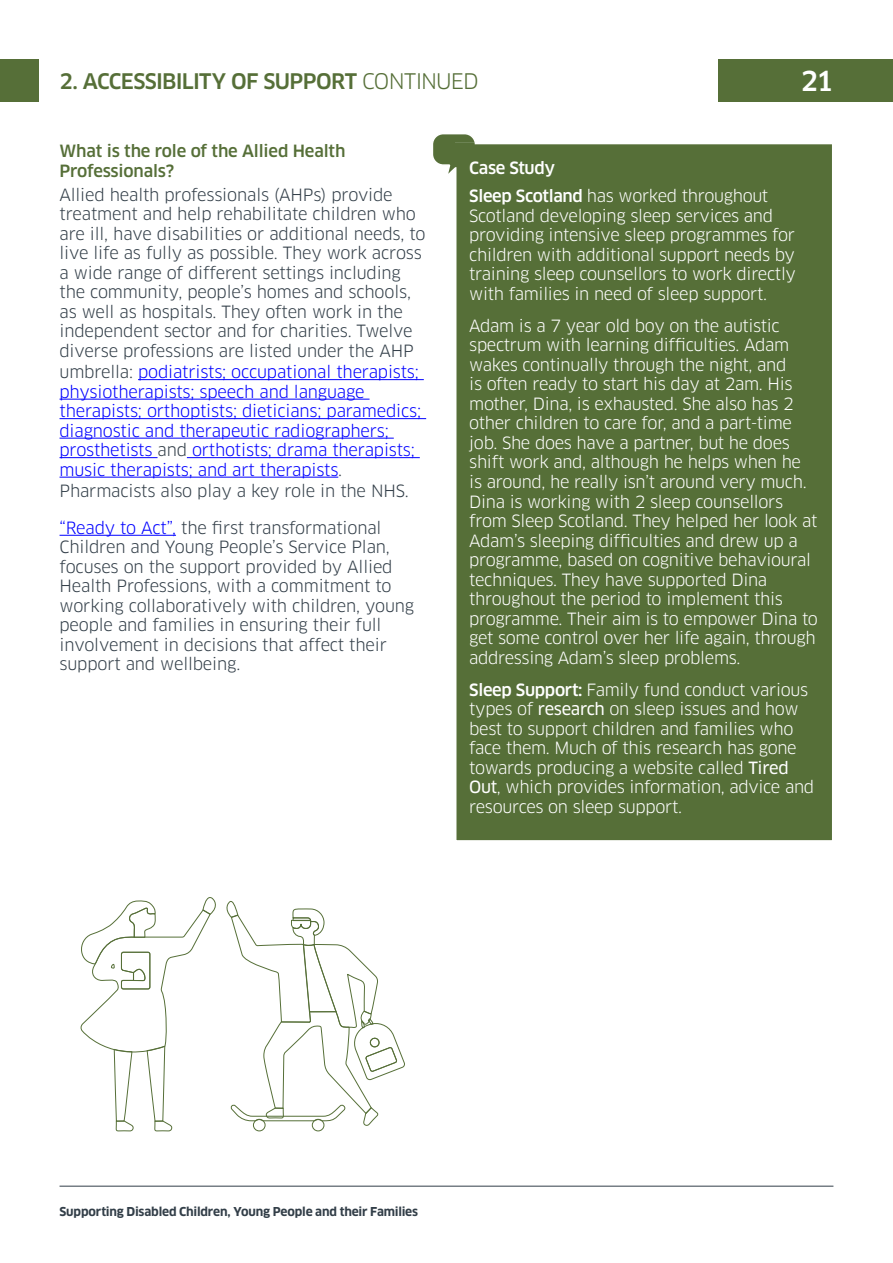
<style>
.page{position:relative;width:893px;height:1263px;background:#fff}
.page>*{position:absolute;margin:0;border:0;box-sizing:border-box;transform-origin:0 0}
.t1{font:500 27px "Clan";color:#fff}
.t2{font:500 21px "Clan";letter-spacing:-.035em;color:#566f38}
.t3{font:16.5px/19.5px "Clan";letter-spacing:-.02em;color:#fff}
.t4{font:16.5px/19.5px "Clan";letter-spacing:-.01em;color:#323e48}
.t5{font:16.5px/19.5px "Clan";letter-spacing:-.01em;color:#00f}
.t6{font:500 16.5px/19.5px "Clan";letter-spacing:-.01em;color:#566f38}
.t7{font:500 16.5px/28px "Clan";letter-spacing:-.02em;color:#fff}
.t8{font:700 12px "Clan";letter-spacing:-.015em;color:#323e48}
.s1{font-weight:400}
.s2{color:#323e48}
.s3{color:#00f}
.s4{font-weight:500}
.s5{font-family:"Clan News"}
</style>
<div class="page">
<div style="left:719px;top:60px;width:174px;height:42px;background:#566f38"></div>
<div style="left:0;top:60px;width:38px;height:42px;background:#566f38"></div>
<hr style="left:60px;top:1186px;width:773px;height:1px;background:#323e48">
<hr style="left:138px;top:379px;width:286px;height:1px;background:#00f">
<hr style="left:60px;top:399px;width:310px;height:1px;background:#00f">
<hr style="left:60px;top:418px;width:366px;height:1px;background:#00f">
<hr style="left:60px;top:438px;width:334px;height:1px;background:#00f">
<hr style="left:60px;top:457px;width:98px;height:1px;background:#00f">
<hr style="left:187px;top:457px;width:233px;height:1px;background:#00f">
<hr style="left:60px;top:477px;width:278px;height:1px;background:#00f">
<hr style="left:60px;top:535px;width:116px;height:1px;background:#00f">
<div style="left:456px;top:144px;width:377px;height:697px;background:#566f38"></div>
<div style="left:455px;top:143px;width:378px;height:699px;border:2px solid #fff"></div>
<svg style="left:433px;top:134px;width:44px;height:44px"></svg>
<svg style="left:80px;top:897px;width:325px;height:234px"></svg>
<div style="left:370px;top:1038px;width:10px;height:9px;border:1px solid #566f38;border-radius:50%"></div>
<p class="t2" style="left:60px;top:68px;width:421px">2. ACCESSIBILITY OF SUPPORT <span class="s1">CONTINUED</span></p>
<h1 class="t1" style="left:801px;top:65px;width:34px">21</h1>
<p class="t6" style="left:60px;top:142px;width:287px">What is the role of the Allied Health<br>Professionals?</p>
<p class="t4" style="left:60px;top:185px;width:367px">Allied health professionals (AHPs) provide treatment and help rehabilitate children who are ill, have disabilities or additional needs, to live life as fully as possible. They work across a wide range of different settings including the community, people’s homes and schools, as well as hospitals. They often work in the independent sector and for charities. Twelve diverse professions are listed under the AHP</p>
<p class="t5" style="left:60px;top:363px;width:363px"><span class="s2">umbrella:</span> podiatrists; occupational therapists; physiotherapists; speech and language therapists; orthoptists; dieticians; paramedics; diagnostic and therapeutic radiographers; prosthetists <span class="s2">and</span> orthotists; drama therapists; music therapists; and art therapists<span class="s2">.</span></p>
<p class="t4" style="left:60px;top:482px;width:351px">Pharmacists also play a key role in the NHS.</p>
<p class="t4" style="left:60px;top:518px;width:356px"><span class="s3">“Ready to Act”,</span> the first transformational Children and Young People’s Service Plan, focuses on the support provided by Allied Health Professions, with a commitment to working collaboratively with children, young people and families in ensuring their full involvement in decisions that affect their support and wellbeing.</p>
<p class="t7" style="left:469px;top:154px;width:301px">Case Study<br>Sleep Scotland <span class="s1">has worked throughout</span></p>
<p class="t3" style="left:469px;top:206px;width:328px">Scotland developing sleep services and providing intensive sleep programmes for children with additional support needs by training sleep counsellors to work directly with families in need of sleep support.</p>
<p class="t3" style="left:469px;top:316px;width:350px">Adam is a 7 year old boy on the autistic spectrum with learning difficulties. Adam wakes continually through the night, and<br>is often ready to start his day at 2am. His mother, Dina, is exhausted. She also has 2 other children to care for, and a part-time job. She does have a partner, but he does shift work and, although he helps when he is around, he really isn’t around very much.<br>Dina is working with 2 sleep counsellors from Sleep Scotland. They helped her look at Adam’s sleeping difficulties and drew up a programme, based on cognitive behavioural techniques. They have supported Dina throughout the period to implement this programme. Their aim is to empower Dina to get some control over her life again, through addressing Adam’s sleep problems.</p>
<p class="t3" style="left:469px;top:680px;width:346px"><span class="s4">Sleep Support:</span> Family fund conduct various types of <span class="s5">research</span> on sleep issues and how best to support children and families who face them. Much of this research has gone towards producing a website called <span class="s5">Tired Out</span>, which provides information, advice and resources on sleep support.</p>
<p class="t8" style="left:60px;top:1204px;width:360px">Supporting Disabled Children, Young People and their Families</p>
</div>
